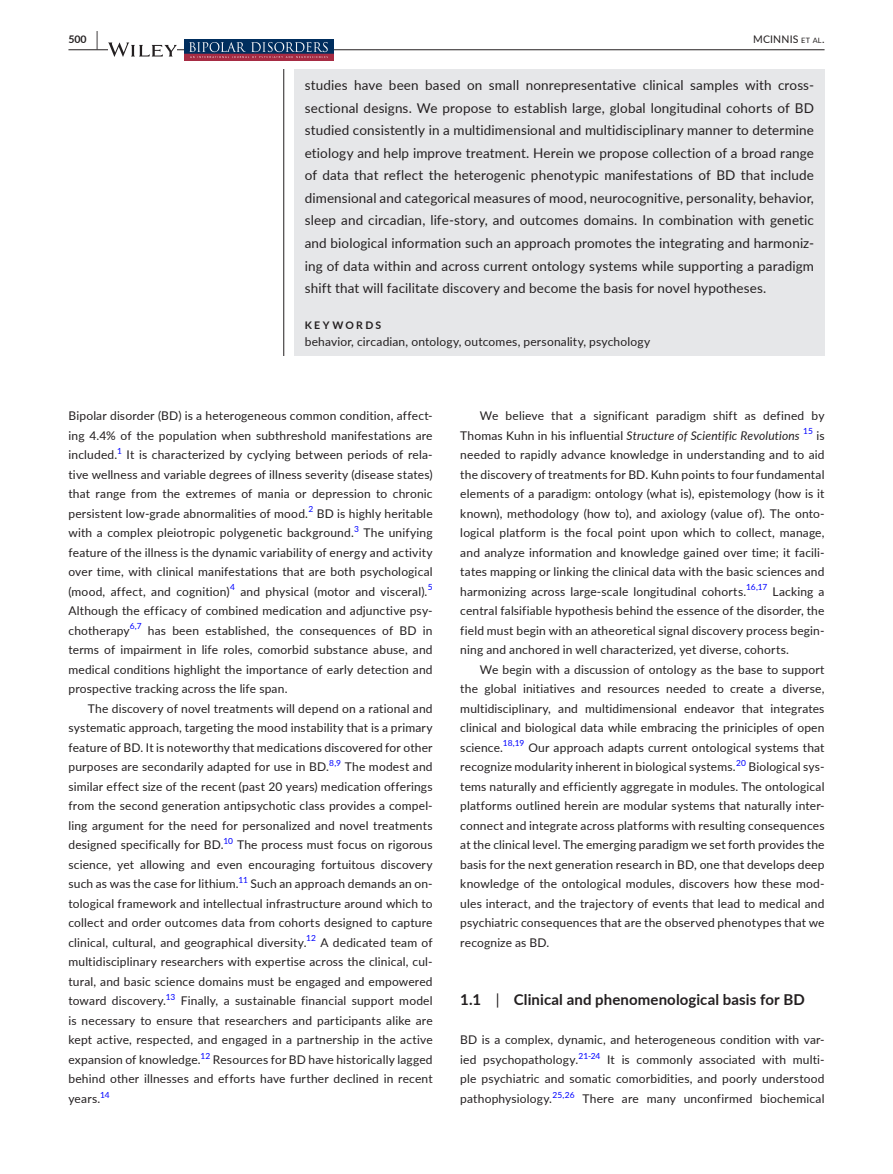
<style>
.page{position:relative;width:893px;height:1174px;background:#fff}
.page>*{position:absolute;margin:0;border:0;box-sizing:border-box;transform-origin:0 0}
.t1{font:700 15px "Lato";letter-spacing:.01em;color:#231f20}
.t2{font:13.5px/22.5px "Lato";letter-spacing:.01em;color:#231f20;text-align:justify}
.t3{font:12px/19.5px "Lato";letter-spacing:.015em;color:#231f20;text-align:justify}
.t4{font:700 10.5px "Lato";letter-spacing:.22em;color:#231f20}
.t5{font:10.5px "Lato";letter-spacing:.015em;color:#231f20}
.t6{font:8.4px "Lato";letter-spacing:-.005em;color:#00f}
.s1{font-size:19.5px}
.s2{font-size:7.35px}
.s3{font-style:italic}
.s4{font-weight:400}
</style>
<div class="page">
<hr style="left:68px;top:49px;width:756px;height:1px;background:#231f20">
<svg style="left:108px;top:42px;width:69px;height:15px"></svg>
<img style="left:185px;top:39px;width:148px;height:21px">
<div style="left:294px;top:69px;width:530px;height:287px;background:#e6e7e9"></div>
<hr style="left:283px;top:69px;width:1px;height:287px;background:#231f20">
<p class="t4" style="left:68px;top:31px;width:31px">500 <span class="s1">|</span></p>
<p class="t5" style="left:753px;top:31px;width:73px">MCINNIS <span class="s2">et al</span>.</p>
<p class="t2" style="left:305px;top:74px;width:511px">studies have been based on small nonrepresentative clinical samples with cross&shy;sectional designs. We propose to establish large, global longitudinal cohorts of BD studied consistently in a multidimensional and multidisciplinary manner to determine etiology and help improve treatment. Herein we propose collection of a broad range of data that reflect the heterogenic phenotypic manifestations of BD that include dimensional and categorical measures of mood, neurocognitive, personality, behavior, sleep and circadian, life-story, and outcomes domains. In combination with genetic and biological information such an approach promotes the integrating and harmoniz&shy;ing of data within and across current ontology systems while supporting a paradigm shift that will facilitate discovery and become the basis for novel hypotheses.</p>
<p class="t4" style="left:305px;top:317px;width:78px">KEYWORDS</p>
<p class="t3" style="left:305px;top:331px;width:347px">behavior, circadian, ontology, outcomes, personality, psychology</p>
<p class="t3" style="left:68px;top:405px;width:366px">Bipolar disorder (BD) is a heterogeneous common condition, affect&shy;ing 4.4% of the population when subthreshold manifestations are included.</p>
<p class="t6" style="left:117px;top:445px;width:6px">1</p>
<p class="t3" style="left:68px;top:444px;width:366px;text-indent:58px">It is characterized by cyclying between periods of rela&shy;tive wellness and variable degrees of illness severity (disease states) that range from the extremes of mania or depression to chronic persistent low-grade abnormalities of mood.</p>
<p class="t6" style="left:308px;top:503px;width:6px">2</p>
<p class="t3" style="left:68px;top:503px;width:366px;text-indent:248px">BD is highly heritable with a complex pleiotropic polygenetic background.</p>
<p class="t6" style="left:354px;top:523px;width:6px">3</p>
<p class="t3" style="left:68px;top:522px;width:366px;text-indent:295px">The unifying feature of the illness is the dynamic variability of energy and activity over time, with clinical manifestations that are both psychological (mood, affect, and cognition)</p>
<p class="t6" style="left:230px;top:581px;width:6px">4</p>
<p class="t3" style="left:240px;top:581px;width:189px">and physical (motor and visceral).</p>
<p class="t6" style="left:428px;top:581px;width:6px">5</p>
<p class="t3" style="left:68px;top:600px;width:366px">Although the efficacy of combined medication and adjunctive psy&shy;chotherapy</p>
<p class="t6" style="left:130px;top:620px;width:14px">6,7</p>
<p class="t3" style="left:68px;top:620px;width:366px;text-indent:80px">has been established, the consequences of BD in terms of impairment in life roles, comorbid substance abuse, and medical conditions highlight the importance of early detection and prospective tracking across the life span.</p>
<p class="t3" style="left:68px;top:698px;width:366px;text-indent:20px">The discovery of novel treatments will depend on a rational and systematic approach, targeting the mood instability that is a primary feature of BD. It is noteworthy that medications discovered for other purposes are secondarily adapted for use in BD.</p>
<p class="t6" style="left:329px;top:757px;width:13px">8,9</p>
<p class="t3" style="left:68px;top:756px;width:366px;text-indent:276px">The modest and similar effect size of the recent (past 20 years) medication offerings from the second generation antipsychotic class provides a compel&shy;ling argument for the need for personalized and novel treatments designed specifically for BD.</p>
<p class="t6" style="left:223px;top:835px;width:11px">10</p>
<p class="t3" style="left:68px;top:834px;width:366px;text-indent:169px">The process must focus on rigorous science, yet allowing and even encouraging fortuitous discovery such as was the case for lithium.</p>
<p class="t6" style="left:238px;top:874px;width:11px">11</p>
<p class="t3" style="left:68px;top:873px;width:366px;text-indent:182px">Such an approach demands an on&shy;tological framework and intellectual infrastructure around which to collect and order outcomes data from cohorts designed to capture clinical, cultural, and geographical diversity.</p>
<p class="t6" style="left:306px;top:932px;width:11px">12</p>
<p class="t3" style="left:68px;top:932px;width:366px;text-indent:252px">A dedicated team of multidisciplinary researchers with expertise across the clinical, cul&shy;tural, and basic science domains must be engaged and empowered toward discovery.<sup>13</sup> Finally, a sustainable financial support model is necessary to ensure that researchers and participants alike are kept active, respected, and engaged in a partnership in the active expansion of knowledge.<sup>12</sup> Resources for BD have historically lagged behind other illnesses and efforts have further declined in recent years.<sup>14</sup></p>
<p class="t3" style="left:460px;top:405px;width:366px;text-indent:20px">We believe that a significant paradigm shift as defined by<br>Thomas Kuhn in his influential <span class="s3">Structure of Scientific Revolutions</span></p>
<p class="t6" style="left:803px;top:425px;width:11px">15</p>
<p class="t3" style="left:460px;top:425px;width:366px;text-indent:356px">is needed to rapidly advance knowledge in understanding and to aid the discovery of treatments for BD. Kuhn points to four fundamental elements of a paradigm: ontology (what is), epistemology (how is it known), methodology (how to), and axiology (value of). The onto&shy;logical platform is the focal point upon which to collect, manage, and analyze information and knowledge gained over time; it facili&shy;tates mapping or linking the clinical data with the basic sciences and harmonizing across large-scale longitudinal cohorts.</p>
<p class="t6" style="left:746px;top:581px;width:23px">16,17</p>
<p class="t3" style="left:460px;top:581px;width:366px;text-indent:312px">Lacking a central falsifiable hypothesis behind the essence of the disorder, the field must begin with an atheoretical signal discovery process begin&shy;ning and anchored in well characterized, yet diverse, cohorts.</p>
<p class="t3" style="left:460px;top:659px;width:366px;text-indent:20px">We begin with a discussion of ontology as the base to support the global initiatives and resources needed to create a diverse, multidisciplinary, and multidimensional endeavor that integrates clinical and biological data while embracing the priniciples of open science.</p>
<p class="t6" style="left:503px;top:737px;width:23px">18,19</p>
<p class="t3" style="left:460px;top:737px;width:366px;text-indent:68px">Our approach adapts current ontological systems that recognize modularity inherent in biological systems.</p>
<p class="t6" style="left:736px;top:757px;width:11px">20</p>
<p class="t3" style="left:460px;top:756px;width:366px;text-indent:288px">Biological sys&shy;tems naturally and efficiently aggregate in modules. The ontological platforms outlined herein are modular systems that naturally inter&shy;connect and integrate across platforms with resulting consequences at the clinical level. The emerging paradigm we set forth provides the basis for the next generation research in BD, one that develops deep knowledge of the ontological modules, discovers how these mod&shy;ules interact, and the trajectory of events that lead to medical and psychiatric consequences that are the observed phenotypes that we recognize as BD.</p>
<p class="t1" style="left:460px;top:989px;width:346px">1.1 <span class="s4">|</span> Clinical and phenomenological basis for BD</p>
<p class="t3" style="left:460px;top:1029px;width:366px">BD is a complex, dynamic, and heterogeneous condition with var&shy;ied psychopathology.<sup>21-24</sup> It is commonly associated with multi&shy;ple psychiatric and somatic comorbidities, and poorly understood pathophysiology.<sup>25,26</sup> There are many unconfirmed biochemical</p>
</div>
